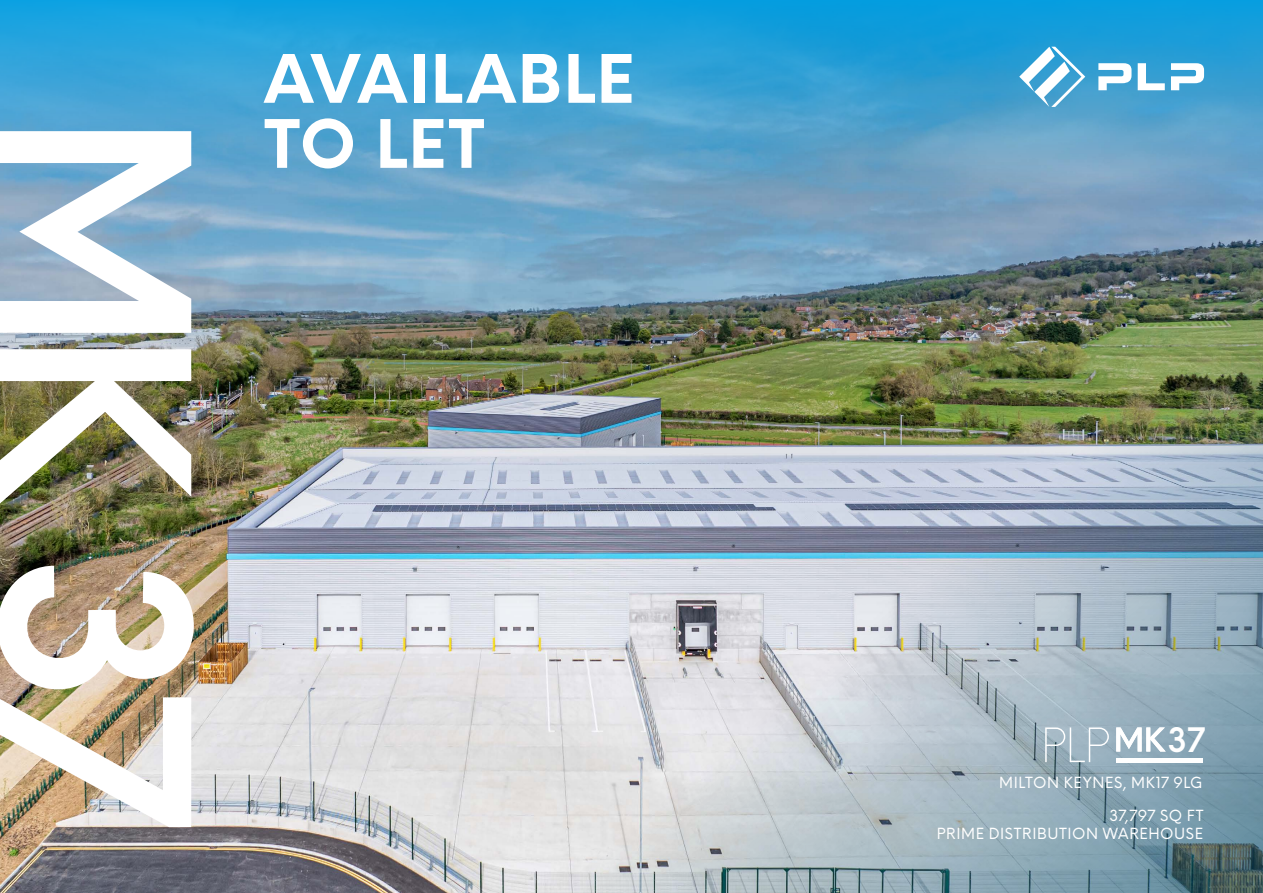
<style>
.page{position:relative;width:1263px;height:893px;background:#fff}
.page>*{position:absolute;margin:0;border:0;box-sizing:border-box;transform-origin:0 0}
.t1{font:600 255px "Neue Einstellung";color:#fff}
.t2{font:700 65.1px/65.1px "Neue Einstellung";letter-spacing:.02em;color:#fff}
.t3{font:600 33px "Neue Einstellung";color:#fff}
.t4{font:15px/18px "Neue Einstellung";letter-spacing:.04em;color:#fff;text-align:right}
</style>
<div class="page">
<img style="left:0;top:196px;width:1263px;height:697px">
<svg style="left:0;top:0;width:1263px;height:196px;background:#43a1d2"></svg>
<img style="left:557px;top:363px;width:706px;height:530px">
<svg style="left:1098px;top:63px;width:33px;height:27px"></svg>
<svg style="left:1171px;top:63px;width:33px;height:27px"></svg>
<svg style="left:1138px;top:63px;width:27px;height:27px"></svg>
<svg style="left:1019px;top:47px;width:66px;height:60px"></svg>
<svg style="left:1045px;top:727px;width:64px;height:35px;background:#a8bbc7"></svg>
<svg style="left:1116px;top:727px;width:50px;height:24px"></svg>
<hr style="left:1116px;top:758px;width:87px;height:4px;background:#fff">
<h1 class="t1" style="left:263px;top:110px;width:719px;rotate:90deg">MK 37</h1>
<h2 class="t2" style="left:264px;top:47px;width:372px">AVAILABLE<br>TO LET</h2>
<h3 class="t3" style="left:1168px;top:718px;width:39px">37</h3>
<p class="t4" style="left:999px;top:774px;width:205px">MILTON KEYNES, MK17 9LG</p>
<p class="t4" style="left:937px;top:807px;width:268px">37,797 SQ FT<br>PRIME DISTRIBUTION WAREHOUSE</p>
</div>
